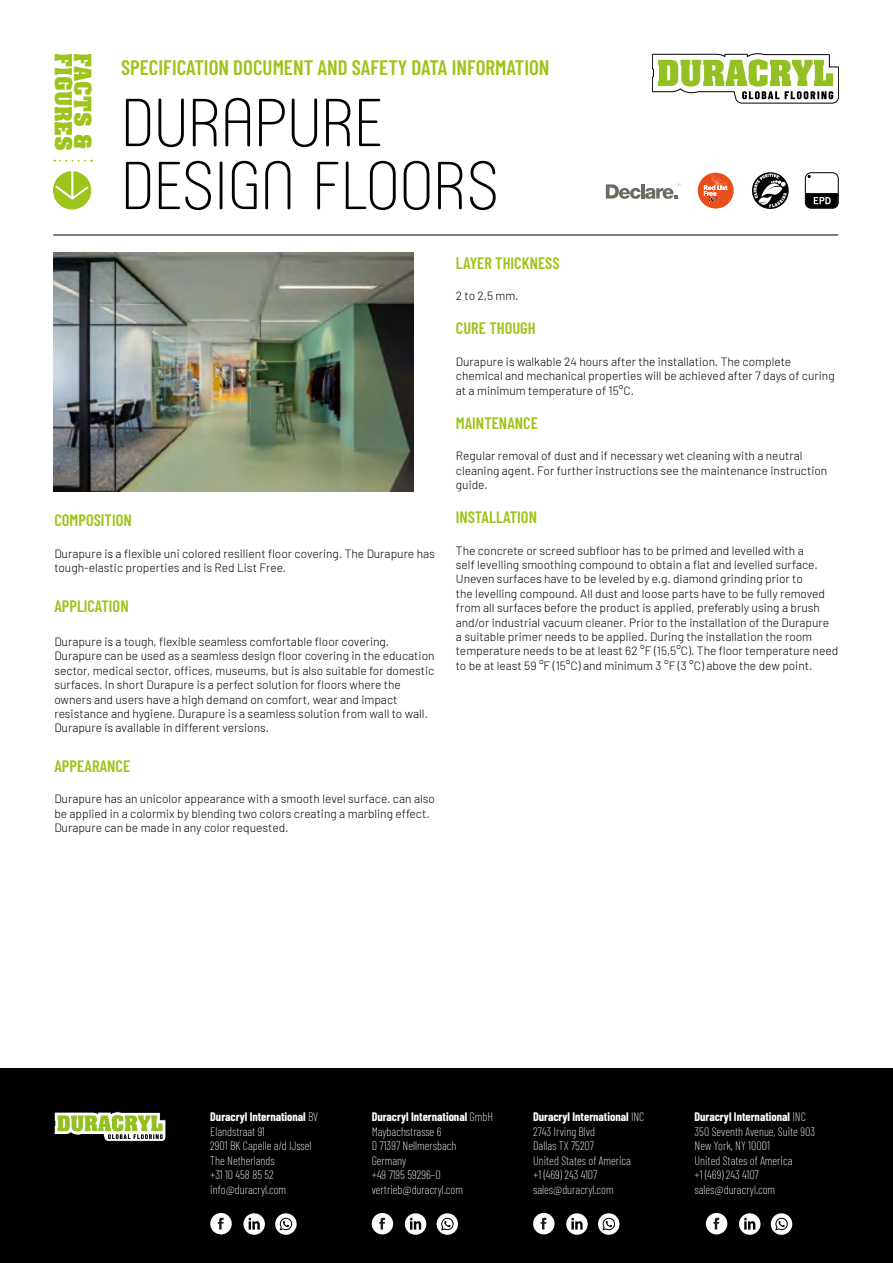
<style>
.page{position:relative;width:893px;height:1263px;background:#fff}
.page>*{position:absolute;margin:0;border:0;box-sizing:border-box;transform-origin:0 0}
.t1{font:300 67.5px/63px "Rotundus Rounded";color:#020203}
.t2{font:700 23.1px/19.5px "Aachen BT";color:#9dc41a}
.t3{font:600 21px "Barlow Condensed";color:#9dc41a}
.t4{font:600 16.5px "Barlow Condensed";color:#9dc41a}
.t5{font:300 12px/14.4px "Barlow";color:#000}
.t6{font:200 12px/14.4px "Barlow Condensed";color:#fff}
.s1{font-weight:700}
</style>
<div class="page">
<svg style="left:751px;top:172px;width:38px;height:37px"></svg>
<svg style="left:53px;top:171px;width:38px;height:38px"></svg>
<svg style="left:54px;top:160px;width:31px;height:2px"></svg>
<hr style="left:53px;top:235px;width:785px;height:1px;background:#000">
<div style="left:0;top:1068px;width:893px;height:195px;background:#000"></div>
<svg style="left:275px;top:1213px;width:22px;height:22px"></svg>
<svg style="left:280px;top:1218px;width:12px;height:12px"></svg>
<svg style="left:243px;top:1213px;width:22px;height:22px"></svg>
<svg style="left:249px;top:1218px;width:11px;height:11px"></svg>
<div style="left:210px;top:1213px;width:22px;height:21px;background:#fff;border-radius:50%"></div>
<svg style="left:218px;top:1218px;width:6px;height:11px"></svg>
<div style="left:437px;top:1213px;width:21px;height:22px;background:#fff;border-radius:50%"></div>
<svg style="left:441px;top:1218px;width:13px;height:12px"></svg>
<svg style="left:405px;top:1213px;width:21px;height:22px"></svg>
<svg style="left:410px;top:1218px;width:11px;height:11px"></svg>
<div style="left:372px;top:1213px;width:21px;height:21px;background:#fff;border-radius:50%"></div>
<svg style="left:379px;top:1218px;width:6px;height:11px"></svg>
<svg style="left:598px;top:1213px;width:21px;height:22px"></svg>
<svg style="left:602px;top:1218px;width:13px;height:12px"></svg>
<svg style="left:566px;top:1213px;width:22px;height:22px"></svg>
<svg style="left:571px;top:1218px;width:12px;height:11px"></svg>
<div style="left:533px;top:1213px;width:22px;height:21px;background:#fff;border-radius:50%"></div>
<svg style="left:541px;top:1218px;width:6px;height:11px"></svg>
<svg style="left:771px;top:1213px;width:21px;height:22px"></svg>
<svg style="left:775px;top:1218px;width:13px;height:12px"></svg>
<svg style="left:739px;top:1213px;width:21px;height:22px"></svg>
<svg style="left:744px;top:1218px;width:11px;height:11px"></svg>
<div style="left:706px;top:1213px;width:21px;height:21px;background:#fff;border-radius:50%"></div>
<svg style="left:713px;top:1218px;width:6px;height:11px"></svg>
<img style="left:53px;top:252px;width:361px;height:240px">
<svg style="left:698px;top:173px;width:36px;height:36px"></svg>
<svg style="left:606px;top:182px;width:76px;height:17px"></svg>
<div style="left:805px;top:172px;width:34px;height:37px;border:1px solid #000;border-radius:6px"></div>
<svg style="left:806px;top:193px;width:32px;height:15px"></svg>
<svg style="left:652px;top:54px;width:187px;height:49px"></svg>
<svg style="left:54px;top:1112px;width:112px;height:29px"></svg>
<h2 class="t2" style="left:93px;top:53px;width:99px;rotate:90deg">FACTS &amp;<br>FIGURES</h2>
<h3 class="t3" style="left:121px;top:53px;width:430px">SPECIFICATION DOCUMENT AND SAFETY DATA INFORMATION</h3>
<h1 class="t1" style="left:121px;top:92px;width:379px">DURAPURE<br>DESIGN FLOORS</h1>
<h3 class="t4" style="left:54px;top:509px;width:79px">COMPOSITION</h3>
<p class="t5" style="left:54px;top:545px;width:382px">Durapure is a flexible uni colored resilient floor covering. The Durapure has tough-elastic properties and is Red List Free.</p>
<h3 class="t4" style="left:54px;top:594px;width:76px">APPLICATION</h3>
<p class="t5" style="left:54px;top:634px;width:382px">Durapure is a tough, flexible seamless comfortable floor covering.<br>Durapure can be used as a seamless design floor covering in the education sector, medical sector, offices, museums, but is also suitable for domestic surfaces. In short Durapure is a perfect solution for floors where the owners and users have a high demand on comfort, wear and impact resistance and hygiene. Durapure is a seamless solution from wall to wall.<br>Durapure is available in different versions.</p>
<h3 class="t4" style="left:54px;top:754px;width:77px">APPEARANCE</h3>
<p class="t5" style="left:54px;top:791px;width:382px">Durapure has an unicolor appearance with a smooth level surface. can also be applied in a colormix by blending two colors creating a marbling effect.<br>Durapure can be made in any color requested.</p>
<h3 class="t4" style="left:456px;top:251px;width:105px">LAYER THICKNESS</h3>
<p class="t5" style="left:456px;top:288px;width:64px">2 to 2,5 mm.</p>
<h3 class="t4" style="left:456px;top:317px;width:81px">CURE THOUGH</h3>
<p class="t5" style="left:456px;top:353px;width:380px">Durapure is walkable 24 hours after the installation. The complete chemical and mechanical properties will be achieved after 7 days of curing at a minimum temperature of 15°C.</p>
<h3 class="t4" style="left:456px;top:411px;width:84px">MAINTENANCE</h3>
<p class="t5" style="left:456px;top:448px;width:373px">Regular removal of dust and if necessary wet cleaning with a neutral cleaning agent. For further instructions see the maintenance instruction guide.</p>
<h3 class="t4" style="left:456px;top:505px;width:83px">INSTALLATION</h3>
<p class="t5" style="left:456px;top:542px;width:384px">The concrete or screed subfloor has to be primed and levelled with a<br>self levelling smoothing compound to obtain a flat and levelled surface.<br>Uneven surfaces have to be leveled by e.g. diamond grinding prior to<br>the levelling compound. All dust and loose parts have to be fully removed from all surfaces before the product is applied, preferably using a brush and/or industrial vacuum cleaner. Prior to the installation of the Durapure a suitable primer needs to be applied. During the installation the room temperature needs to be at least 62 °F (15,5°C). The floor temperature need to be at least 59 °F (15°C) and minimum 3 °F (3 °C) above the dew point.</p>
<p class="t6" style="left:210px;top:1109px;width:110px"><span class="s1">Duracryl International</span> BV<br>Elandstraat 91<br>2901 BK Capelle a/d IJssel<br>The Netherlands<br>+31 10 458 85 52 info@duracryl.com</p>
<p class="t6" style="left:372px;top:1109px;width:123px"><span class="s1">Duracryl International</span> GmbH<br>Maybachstrasse 6<br>D 71397 Nellmersbach<br>Germany<br>+49 7195 59296–0 vertrieb@duracryl.com</p>
<p class="t6" style="left:533px;top:1109px;width:113px"><span class="s1">Duracryl International</span> INC<br>2743 Irving Blvd<br>Dallas TX 75207<br>United States of America<br>+1 (469) 243 4107 sales@duracryl.com</p>
<p class="t6" style="left:694px;top:1109px;width:122px"><span class="s1">Duracryl International</span> INC<br>350 Seventh Avenue, Suite 903<br>New York, NY 10001<br>United States of America<br>+1 (469) 243 4107 sales@duracryl.com</p>
</div>
